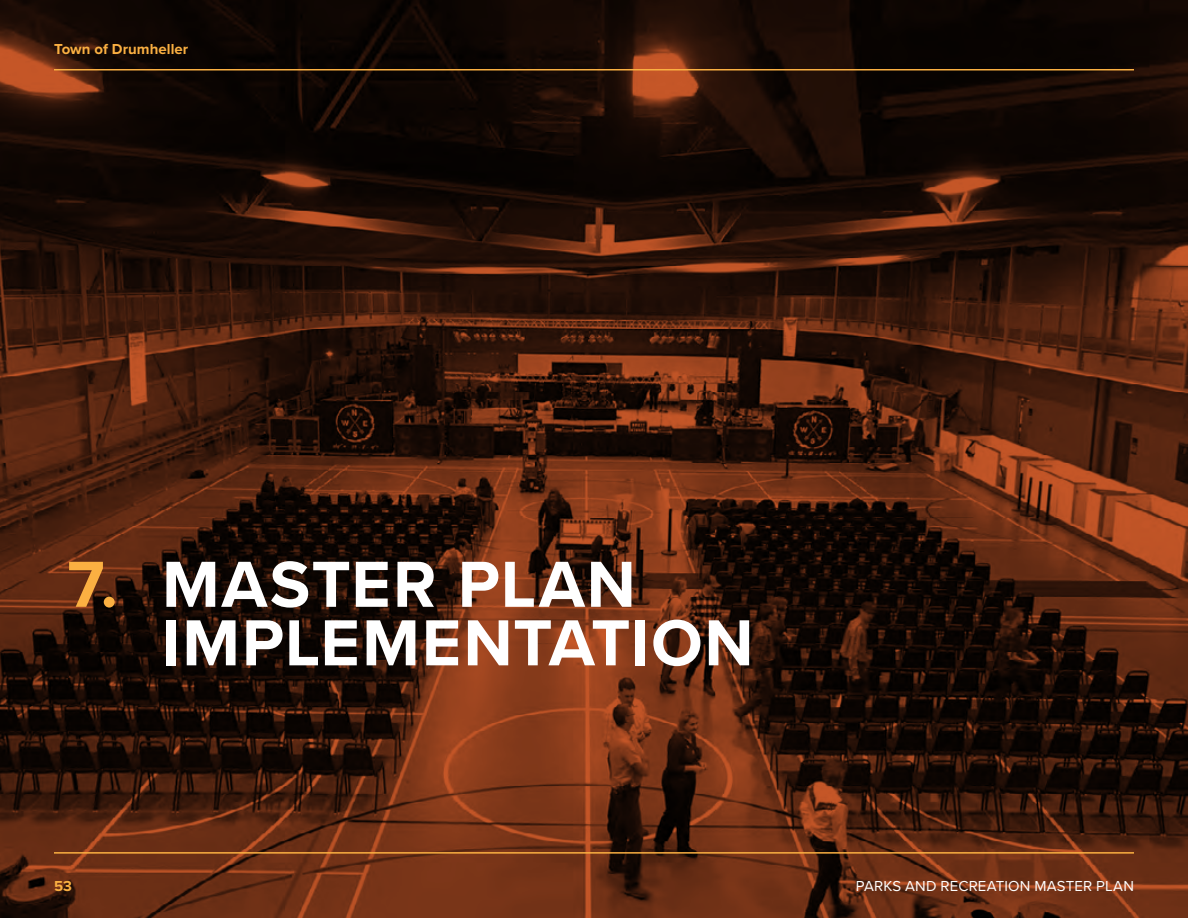
<style>
.page{position:relative;width:1188px;height:918px;background:#fff}
.page>*{position:absolute;margin:0;border:0;box-sizing:border-box;transform-origin:0 0}
.t1{font:700 67.5px/58.5px "Proxima Nova";letter-spacing:.025em;color:#fff}
.t2{font:15px "Proxima Nova";letter-spacing:.01em;color:#fff}
.t3{font:700 15px "Proxima Nova";letter-spacing:.005em;color:#fbb042}
.s1{color:#fbb042}
</style>
<div class="page">
<img style="left:0;top:0;width:1188px;height:918px">
<hr style="left:54px;top:852px;width:1080px;height:2px;background:#fbb042">
<hr style="left:54px;top:69px;width:1080px;height:1px;background:#fbb042">
<p class="t3" style="left:54px;top:38px;width:136px">Town of Drumheller</p>
<h1 class="t1" style="left:162px;top:554px;width:593px;text-indent:-94px"><span class="s1">7.</span> MASTER PLAN<br>IMPLEMENTATION</h1>
<p class="t3" style="left:54px;top:875px;width:19px">53</p>
<p class="t2" style="left:856px;top:875px;width:280px">PARKS AND RECREATION MASTER PLAN</p>
</div>
